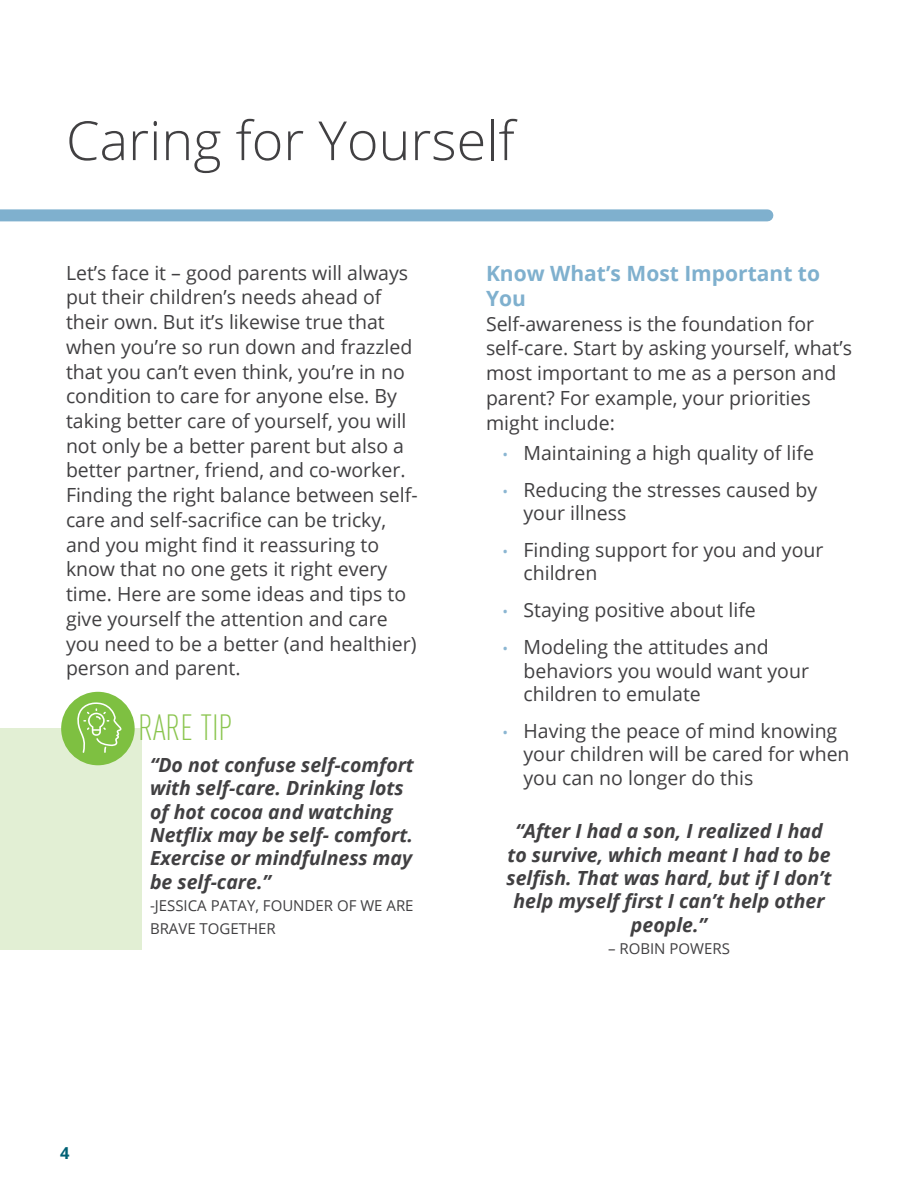
<style>
.page{position:relative;width:918px;height:1188px;background:#fff}
.page>*{position:absolute;margin:0;border:0;box-sizing:border-box;transform-origin:0 0}
.t1{font:300 54px "Open Sans";color:#414042}
.t2{font:300 36px "DIN Cond";color:#8bc54f}
.t3{font:700 21px/25.2px "Open Sans";color:#7fb0ce}
.t4{font:19.5px/24.8px "Open Sans";color:#414042}
.t5{font:italic 700 19.5px/23.4px "Open Sans";color:#414042}
.t6{font:700 16.5px "Open Sans";color:#006175}
.t7{font:15px/22.5px "Open Sans";color:#414042}
.s1{font-size:15px;color:#8bb6d2}
</style>
<div class="page">
<div style="left:0;top:209px;width:767px;height:12px;background:#7fb0ce"></div>
<div style="left:0;top:729px;width:141px;height:221px;background:#e2efd4"></div>
<div style="left:61px;top:692px;width:74px;height:73px;background:#7ec041;border-radius:50%"></div>
<svg style="left:77px;top:702px;width:45px;height:51px"></svg>
<h1 class="t1" style="left:66px;top:104px;width:450px">Caring for Yourself</h1>
<p class="t4" style="left:66px;top:260px;width:353px">Let’s face it – good parents will always put their children’s needs ahead of their own. But it’s likewise true that when you’re so run down and frazzled that you can’t even think, you’re in no condition to care for anyone else. By taking better care of yourself, you will not only be a better parent but also a better partner, friend, and co-worker.<br>Finding the right balance between self&shy;care and self-sacrifice can be tricky, and you might find it reassuring to know that no one gets it right every time. Here are some ideas and tips to give yourself the attention and care you need to be a better (and healthier) person and parent.</p>
<h2 class="t2" style="left:138px;top:707px;width:96px">RARE TIP</h2>
<p class="t5" style="left:150px;top:752px;width:265px">“Do not confuse self-comfort with self-care. Drinking lots of hot cocoa and watching<br>Netflix may be self- comfort.<br>Exercise or mindfulness may be self-care.”</p>
<p class="t7" style="left:150px;top:894px;width:265px">-JESSICA PATAY, FOUNDER OF WE ARE<br>BRAVE TOGETHER</p>
<p class="t3" style="left:486px;top:260px;width:336px">Know What’s Most Important to<br>You</p>
<p class="t4" style="left:486px;top:311px;width:368px">Self-awareness is the foundation for self-care. Start by asking yourself, what’s most important to me as a person and parent? For example, your priorities might include:</p>
<p class="t4" style="left:502px;top:440px;width:313px"><span class="s1">•</span> Maintaining a high quality of life</p>
<p class="t4" style="left:524px;top:477px;width:295px;line-height:23.4px;text-indent:-21px"><span class="s1">•</span> Reducing the stresses caused by your illness</p>
<p class="t4" style="left:524px;top:538px;width:301px;line-height:23.4px;text-indent:-21px"><span class="s1">•</span> Finding support for you and your children</p>
<p class="t4" style="left:502px;top:597px;width:255px"><span class="s1">•</span> Staying positive about life</p>
<p class="t4" style="left:524px;top:635px;width:287px;line-height:23.4px;text-indent:-21px"><span class="s1">•</span> Modeling the attitudes and behaviors you would want your children to emulate</p>
<p class="t4" style="left:524px;top:719px;width:328px;line-height:23.4px;text-indent:-21px"><span class="s1">•</span> Having the peace of mind knowing your children will be cared for when you can no longer do this</p>
<p class="t5" style="left:507px;top:819px;width:326px;text-align:center">“After I had a son, I realized I had to survive, which meant I had to be selfish. That was hard, but if I don’t help myself first I can’t help other people.”</p>
<p class="t7" style="left:608px;top:937px;width:123px">– ROBIN POWERS</p>
<p class="t6" style="left:60px;top:1141px;width:11px">4</p>
</div>
